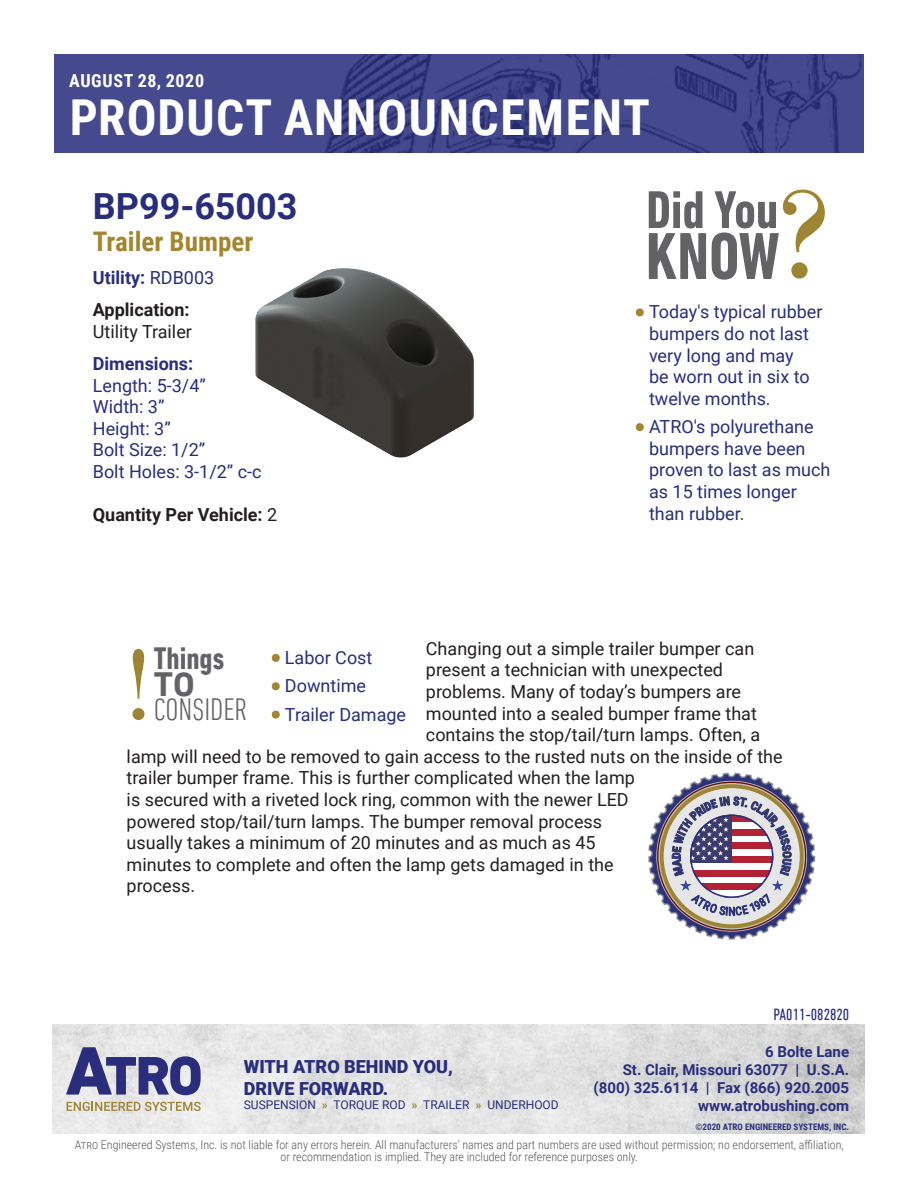
<style>
.page{position:relative;width:918px;height:1188px;background:#fff}
.page>*{position:absolute;margin:0;border:0;box-sizing:border-box;transform-origin:0 0}
.t1{font:132px "Bodoni";color:#9e8533}
.t2{font:109.5px "Bodoni MT Condensed";color:#9e8533}
.t3{font:700 condensed 67.5px "DIN Next LT Pro";color:#636366}
.t4{font:700 condensed 54px "DIN Next LT Pro";color:#636366}
.t5{font:700 49.5px "Roboto Condensed";letter-spacing:.03em;color:#fff}
.t6{font:700 36px "Roboto";color:#292e7c}
.t7{font:700 34.5px "DIN Next LT Pro";color:#636366}
.t8{font:300 condensed 31.5px "DIN Next LT Pro";color:#636366}
.t9{font:700 condensed 31.5px "DIN Next LT Pro";color:#636366}
.t10{font:700 27px "Roboto Condensed";color:#a3862f}
.t11{font:18px/21.6px "Roboto";color:#231f20}
.t12{font:18px/21.6px "Roboto";color:#292e7c}
.t13{font:900 18px "Roboto";color:#292e7c}
.t14{font:700 18px "Roboto";color:#292e7c}
.t15{font:700 18px "Roboto";color:#231f20}
.t16{font:700 18px "Roboto Condensed";letter-spacing:.035em;color:#fff}
.t17{font:condensed 16.5px "DIN Next LT Pro";color:#292e7c}
.t18{font:700 15px/18px "Roboto";color:#292e7c;text-align:right}
.t19{font:300 12px/12px "Roboto Condensed";color:#57585a;text-align:center}
.t20{font:12px "Roboto";color:#292e7c}
.t21{font:700 9px "Roboto Condensed";color:#292e7c}
.s1{font-weight:400}
.s2{font-weight:700}
.s3{font-family:"DIN Next LT Pro";font-size:19.5px;color:#a3862f}
.s4{font-weight:700;color:#9e8533}
</style>
<div class="page">
<img style="left:54px;top:54px;width:810px;height:99px">
<img style="left:53px;top:1024px;width:811px;height:110px">
<svg style="left:66px;top:1047px;width:135px;height:48px"></svg>
<svg style="left:67px;top:1102px;width:134px;height:9px"></svg>
<img style="left:255px;top:268px;width:219px;height:190px">
<svg style="left:648px;top:773px;width:167px;height:167px"></svg>
<p class="t16" style="left:69px;top:68px;width:136px">AUGUST 28, 2020</p>
<p class="t5" style="left:70px;top:83px;width:582px">PRODUCT ANNOUNCEMENT</p>
<p class="t6" style="left:93px;top:181px;width:206px">BP99-65003</p>
<p class="t10" style="left:93px;top:223px;width:162px">Trailer Bumper</p>
<p class="t14" style="left:93px;top:264px;width:123px">Utility: <span class="s1">RDB003</span></p>
<p class="t11" style="left:93px;top:298px;width:101px"><span class="s2">Application:<br></span>Utility Trailer</p>
<p class="t14" style="left:93px;top:351px;width:102px">Dimensions:</p>
<p class="t12" style="left:93px;top:374px;width:115px">Length: 5-3/4”</p>
<p class="t12" style="left:93px;top:395px;width:73px">Width: 3”</p>
<p class="t12" style="left:93px;top:417px;width:80px">Height: 3”</p>
<p class="t12" style="left:93px;top:438px;width:114px">Bolt Size: 1/2”</p>
<p class="t12" style="left:93px;top:460px;width:170px">Bolt Holes: 3-1/2” c-c</p>
<p class="t15" style="left:93px;top:502px;width:186px">Quantity Per Vehicle: <span class="s1">2</span></p>
<p class="t1" style="left:772px;top:156px;width:59px">?</p>
<p class="t4" style="left:646px;top:179px;width:134px">Did You</p>
<p class="t3" style="left:646px;top:218px;width:135px">KNOW</p>
<p class="t12" style="left:649px;top:301px;width:175px;text-indent:-14px"><span class="s3">•</span> Today's typical rubber bumpers do not last very long and may<br>be worn out in six to twelve months.</p>
<p class="t12" style="left:649px;top:415px;width:183px;text-indent:-14px"><span class="s3">•</span> ATRO's polyurethane bumpers have been proven to last as much as 15 times longer than rubber.</p>
<p class="t11" style="left:426px;top:637px;width:330px">Changing out a simple trailer bumper can</p>
<p class="t11" style="left:426px;top:658px;width:299px">present a technician with unexpected</p>
<p class="t11" style="left:426px;top:680px;width:317px">problems. Many of today’s bumpers are</p>
<p class="t11" style="left:426px;top:702px;width:333px">mounted into a sealed bumper frame that</p>
<p class="t11" style="left:426px;top:723px;width:336px">contains the stop/tail/turn lamps. Often, a</p>
<p class="t11" style="left:127px;top:745px;width:658px">lamp will need to be removed to gain access to the rusted nuts on the inside of the</p>
<p class="t11" style="left:127px;top:766px;width:510px">trailer bumper frame. This is further complicated when the lamp</p>
<p class="t11" style="left:127px;top:788px;width:504px">is secured with a riveted lock ring, common with the newer LED</p>
<p class="t11" style="left:127px;top:810px;width:477px">powered stop/tail/turn lamps. The bumper removal process</p>
<p class="t11" style="left:127px;top:831px;width:471px">usually takes a minimum of 20 minutes and as much as 45</p>
<p class="t11" style="left:127px;top:853px;width:489px">minutes to complete and often the lamp gets damaged in the</p>
<p class="t11" style="left:127px;top:874px;width:70px">process.</p>
<p class="t2" style="left:128px;top:619px;width:22px">!</p>
<p class="t9" style="left:154px;top:641px;width:72px">Things</p>
<p class="t12" style="left:271px;top:646px;width:103px"><span class="s3">•</span> Labor Cost</p>
<p class="t12" style="left:271px;top:674px;width:96px"><span class="s3">•</span> Downtime</p>
<p class="t12" style="left:271px;top:703px;width:136px"><span class="s3">•</span> Trailer Damage</p>
<p class="t7" style="left:154px;top:664px;width:42px">TO</p>
<p class="t8" style="left:154px;top:692px;width:95px">CONSIDER</p>
<p class="t13" style="left:244px;top:1054px;width:211px">WITH ATRO BEHIND YOU,</p>
<p class="t13" style="left:244px;top:1076px;width:146px">DRIVE FORWARD.</p>
<p class="t20" style="left:244px;top:1097px;width:316px">SUSPENSION <span class="s4">»</span> TORQUE ROD <span class="s4">»</span> TRAILER <span class="s4">»</span> UNDERHOOD</p>
<p class="t17" style="left:774px;top:1005px;width:77px">PA011-082820</p>
<p class="t18" style="left:623px;top:1042px;width:228px">6 Bolte Lane<br>St. Clair, Missouri 63077 | U.S.A.</p>
<p class="t18" style="left:594px;top:1078px;width:257px">(800) 325.6114 | Fax (866) 920.2005</p>
<p class="t18" style="left:698px;top:1096px;width:152px">www.atrobushing.com</p>
<p class="t21" style="left:696px;top:1120px;width:155px">©2020 ATRO ENGINEERED SYSTEMS, INC.</p>
<p class="t19" style="left:75px;top:1138px;width:771px">Atro Engineered Systems, Inc. is not liable for any errors herein. All manufacturers’ names and part numbers are used without permission; no endorsement, affiliation, or recommendation is implied. They are included for reference purposes only.</p>
</div>
